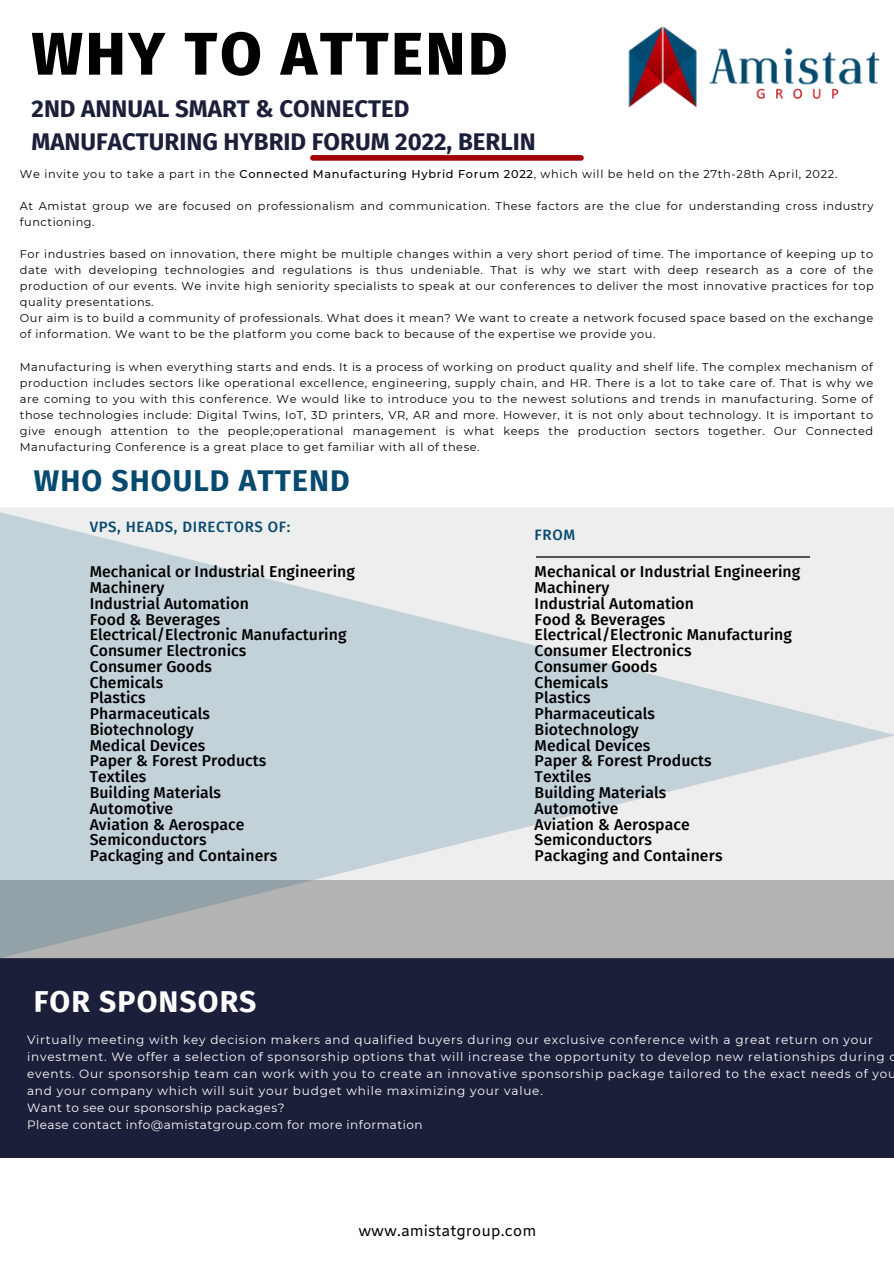
<style>
.page{position:relative;width:894px;height:1264px;background:#fff}
.page>*{position:absolute;margin:0;border:0;box-sizing:border-box;transform-origin:0 0}
.t1{font:800 60.15px "Fira Sans";letter-spacing:.05em;color:#000}
.t2{font:700 30px "Fira Sans";letter-spacing:.035em;color:#064a6f}
.t3{font:700 30px "Fira Sans";letter-spacing:.035em;color:#fff}
.t4{font:700 24px/32.7px "Fira Sans";color:#1b1f3a}
.t5{font:500 15.75px/15.8px "Fira Sans";letter-spacing:.005em;color:#000}
.t6{font:500 15px "Fira Sans";letter-spacing:.04em;color:#064a6f}
.t7{font:15px "Amiko";color:#000}
.t8{font:12px/17px "Montserrat";letter-spacing:.065em;color:#fff}
.t9{font:12px "Montserrat";letter-spacing:.04em;color:#fff}
.t10{font:11.4px/16px "Montserrat";letter-spacing:.045em;color:#000}
.s1{font-weight:500}
</style>
<div class="page">
<div style="left:0;top:958px;width:893px;height:200px;background:#1b1f3a"></div>
<div style="left:313px;top:155px;width:268px;height:6px;background:#a10107"></div>
<svg style="left:0;top:512px;width:893px;height:446px;background:#ced5d9"></svg>
<hr style="left:536px;top:556px;width:273px;height:2px;background:#545454">
<img style="left:628px;top:26px;width:252px;height:82px">
<p class="t1" style="left:32px;top:18px;width:477px">WHY TO ATTEND</p>
<p class="t4" style="left:32px;top:90px;width:505px">2ND ANNUAL SMART &amp; CONNECTED<br>MANUFACTURING HYBRID FORUM 2022, BERLIN</p>
<p class="t10" style="left:20px;top:165px;width:818px">We invite you to take a part in the <span class="s1">Connected Manufacturing Hybrid Forum 2022</span>, which will be held on the 27th-28th April, 2022.</p>
<p class="t10" style="left:20px;top:198px;width:854px">At Amistat group we are focused on professionalism and communication. These factors are the clue for understanding cross industry functioning.</p>
<p class="t10" style="left:20px;top:246px;width:855px;text-align:justify">For industries based on innovation, there might be multiple changes within a very short period of time. The importance of keeping up to date with developing technologies and regulations is thus undeniable. That is why we start with deep research as a core of the production of our events. We invite high seniority specialists to speak at our conferences to deliver the most innovative practices for top quality presentations.</p>
<p class="t10" style="left:20px;top:310px;width:854px">Our aim is to build a community of professionals. What does it mean? We want to create a network focused space based on the exchange of information. We want to be the platform you come back to because of the expertise we provide you.</p>
<p class="t10" style="left:20px;top:358px;width:854px;text-align:justify">Manufacturing is when everything starts and ends. It is a process of working on product quality and shelf life. The complex mechanism of production includes sectors like operational excellence, engineering, supply chain, and HR. There is a lot to take care of. That is why we are coming to you with this conference. We would like to introduce you to the newest solutions and trends in manufacturing. Some of those technologies include: Digital Twins, IoT, 3D printers, VR, AR and more. However, it is not only about technology. It is important to give enough attention to the people;operational management is what keeps the production sectors together. Our Connected Manufacturing Conference is a great place to get familiar with all of these.</p>
<p class="t2" style="left:34px;top:462px;width:317px">WHO SHOULD ATTEND</p>
<p class="t6" style="left:90px;top:518px;width:202px">VPS, HEADS, DIRECTORS OF:</p>
<p class="t6" style="left:534px;top:525px;width:42px">FROM</p>
<p class="t5" style="left:90px;top:564px;width:266px">Mechanical or Industrial Engineering<br>Machinery</p>
<p class="t5" style="left:90px;top:595px;width:160px">Industrial Automation</p>
<p class="t5" style="left:90px;top:611px;width:132px">Food &amp; Beverages</p>
<p class="t5" style="left:90px;top:627px;width:258px">Electrical/Electronic Manufacturing<br>Consumer Electronics</p>
<p class="t5" style="left:90px;top:658px;width:124px">Consumer Goods</p>
<p class="t5" style="left:90px;top:674px;width:75px">Chemicals</p>
<p class="t5" style="left:90px;top:690px;width:57px">Plastics</p>
<p class="t5" style="left:90px;top:706px;width:122px">Pharmaceuticals</p>
<p class="t5" style="left:90px;top:721px;width:105px">Biotechnology</p>
<p class="t5" style="left:90px;top:737px;width:117px">Medical Devices</p>
<p class="t5" style="left:90px;top:753px;width:178px">Paper &amp; Forest Products</p>
<p class="t5" style="left:90px;top:769px;width:58px">Textiles</p>
<p class="t5" style="left:90px;top:784px;width:133px">Building Materials</p>
<p class="t5" style="left:90px;top:800px;width:85px">Automotive</p>
<p class="t5" style="left:90px;top:816px;width:156px">Aviation &amp; Aerospace</p>
<p class="t5" style="left:90px;top:832px;width:118px">Semiconductors</p>
<p class="t5" style="left:90px;top:848px;width:189px">Packaging and Containers</p>
<p class="t3" style="left:34px;top:983px;width:224px">FOR SPONSORS</p>
<p class="t5" style="left:534px;top:564px;width:267px">Mechanical or Industrial Engineering<br>Machinery</p>
<p class="t5" style="left:534px;top:595px;width:161px">Industrial Automation</p>
<p class="t5" style="left:534px;top:611px;width:132px">Food &amp; Beverages</p>
<p class="t5" style="left:534px;top:627px;width:259px">Electrical/Electronic Manufacturing<br>Consumer Electronics</p>
<p class="t5" style="left:534px;top:658px;width:124px">Consumer Goods</p>
<p class="t5" style="left:534px;top:674px;width:75px">Chemicals</p>
<p class="t5" style="left:534px;top:690px;width:58px">Plastics</p>
<p class="t5" style="left:534px;top:706px;width:122px">Pharmaceuticals</p>
<p class="t5" style="left:534px;top:721px;width:106px">Biotechnology</p>
<p class="t5" style="left:534px;top:737px;width:117px">Medical Devices</p>
<p class="t5" style="left:534px;top:753px;width:178px">Paper &amp; Forest Products</p>
<p class="t5" style="left:534px;top:769px;width:58px">Textiles</p>
<p class="t5" style="left:534px;top:784px;width:133px">Building Materials</p>
<p class="t5" style="left:534px;top:800px;width:85px">Automotive</p>
<p class="t5" style="left:534px;top:816px;width:157px">Aviation &amp; Aerospace</p>
<p class="t5" style="left:534px;top:832px;width:119px">Semiconductors</p>
<p class="t5" style="left:534px;top:848px;width:189px">Packaging and Containers</p>
<p class="t8" style="left:27px;top:1031px;width:871px">Virtually meeting with key decision makers and qualified buyers during our exclusive conference with a great return on your investment. We offer a selection of sponsorship options that will increase the opportunity to develop new relationships during o events. Our sponsorship team can work with you to create an innovative sponsorship package tailored to the exact needs of you and your company which will suit your budget while maximizing your value.</p>
<p class="t9" style="left:27px;top:1100px;width:259px">Want to see our sponsorship packages?</p>
<p class="t9" style="left:27px;top:1117px;width:397px">Please contact info@amistatgroup.com for more information</p>
<p class="t7" style="left:358px;top:1222px;width:180px">www.amistatgroup.com</p>
</div>
